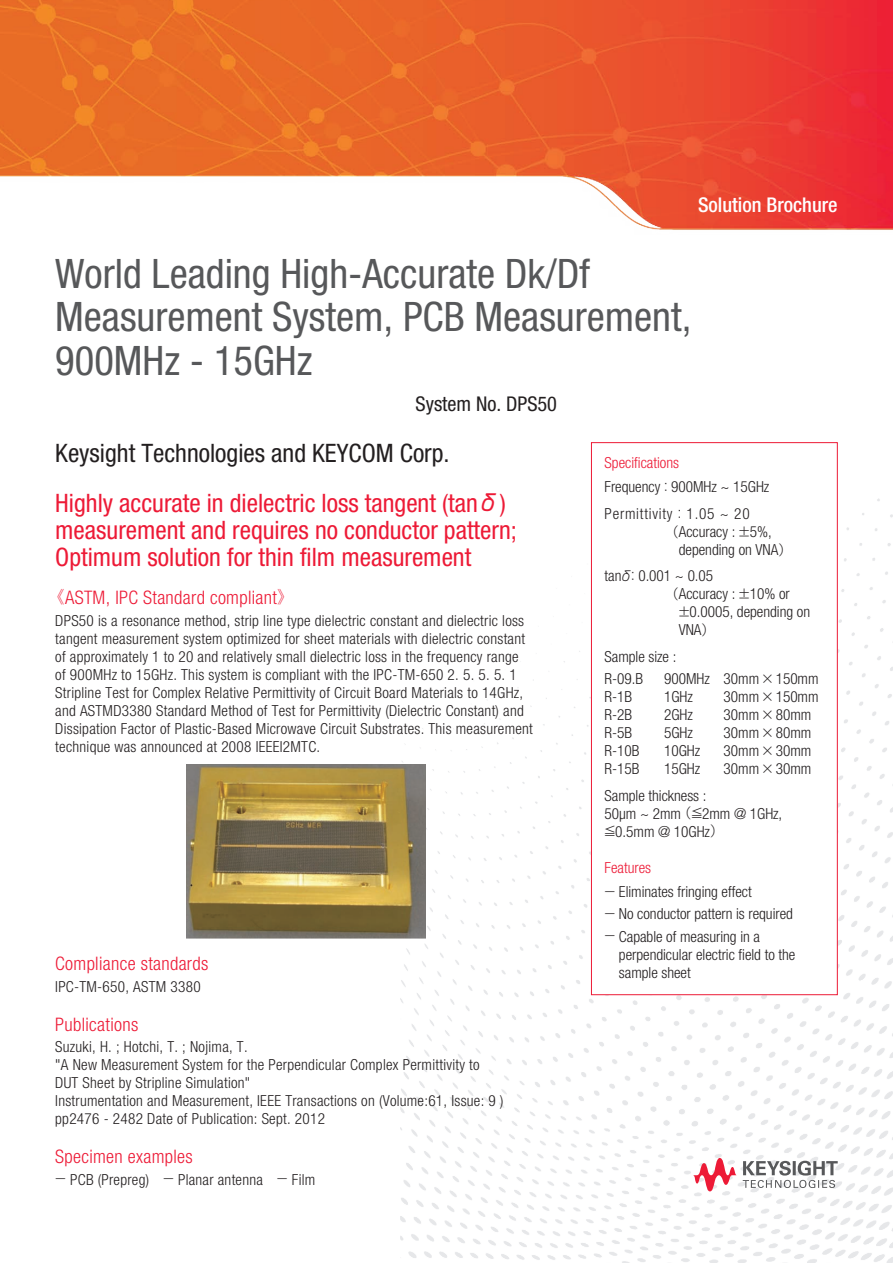
<style>
.page{position:relative;width:893px;height:1263px;background:#fff}
.page>*{position:absolute;margin:0;border:0;box-sizing:border-box;transform-origin:0 0}
.t1{font:condensed 40.65px/43.5px "Helvetica Neue LT Std";color:#57585a}
.t2{font:condensed 25.5px/27px "Helvetica Neue LT Std";color:#ed1a36}
.t3{font:condensed 25.5px "Helvetica Neue LT Std";color:#231f20}
.t4{font:500 condensed 20.4px "Helvetica Neue LT Std";color:#fff}
.t5{font:condensed 20.4px "Helvetica Neue LT Std";color:#231f20}
.t6{font:300 condensed 18.6px "Helvetica Neue LT Std";letter-spacing:.02em;color:#ed1a36}
.t7{font:300 condensed 15.3px/18px "Helvetica Neue LT Std";letter-spacing:.02em;color:#231f20}
.t8{font:300 condensed 15.3px/18px "Helvetica Neue LT Std";color:#231f20}
.t9{font:300 condensed 15.3px "Helvetica Neue LT Std";letter-spacing:.05em;color:#231f20}
.s1{font-family:"Shin Go Pro";font-stretch:normal;font-size:22.5px}
.s2{font-family:"Shin Go Pro";font-stretch:normal;font-size:16.5px}
.s3{font-family:"Shin Go Pro";font-stretch:normal;font-size:13.5px}
.s4{color:#ed1a36}
</style>
<div class="page">
<img style="left:0;top:0;width:893px;height:453px">
<img style="left:400px;top:499px;width:493px;height:764px">
<div style="left:591px;top:443px;width:246px;height:552px;background:#fff"></div>
<div style="left:591px;top:442px;width:247px;height:553px;border:1px solid #ed1a36"></div>
<img style="left:187px;top:764px;width:239px;height:174px">
<svg style="left:743px;top:1161px;width:95px;height:27px"></svg>
<svg style="left:693px;top:1158px;width:44px;height:33px"></svg>
<h3 class="t4" style="left:698px;top:193px;width:141px">Solution Brochure</h3>
<h1 class="t1" style="left:55px;top:251px;width:638px">World Leading High-Accurate Dk/Df<br>Measurement System, PCB Measurement,<br>900MHz - 15GHz</h1>
<h3 class="t5" style="left:416px;top:392px;width:143px">System No. DPS50</h3>
<h2 class="t3" style="left:55px;top:438px;width:396px">Keysight Technologies and KEYCOM Corp.</h2>
<h2 class="t2" style="left:55px;top:489px;width:463px">Highly accurate in dielectric loss tangent (tan<span class="s1">δ</span>) measurement and requires no conductor pattern;<br>Optimum solution for thin film measurement</h2>
<p class="t6" style="left:48px;top:587px;width:247px"><span class="s2">《</span>ASTM, IPC Standard compliant<span class="s2">》</span></p>
<p class="t7" style="left:55px;top:611px;width:479px">DPS50 is a resonance method, strip line type dielectric constant and dielectric loss tangent measurement system optimized for sheet materials with dielectric constant of approximately 1 to 20 and relatively small dielectric loss in the frequency range<br>of 900MHz to 15GHz. This system is compliant with the IPC-TM-650 2. 5. 5. 5. 1<br>Stripline Test for Complex Relative Permittivity of Circuit Board Materials to 14GHz, and ASTMD3380 Standard Method of Test for Permittivity (Dielectric Constant) and Dissipation Factor of Plastic-Based Microwave Circuit Substrates. This measurement technique was announced at 2008 IEEEI2MTC.</p>
<p class="t6" style="left:55px;top:953px;width:155px">Compliance standards</p>
<p class="t7" style="left:55px;top:977px;width:147px">IPC-TM-650, ASTM 3380</p>
<p class="t6" style="left:55px;top:1013px;width:84px">Publications</p>
<p class="t7" style="left:55px;top:1038px;width:450px">Suzuki, H. ; Hotchi, T. ; Nojima, T.<br>"A New Measurement System for the Perpendicular Complex Permittivity to DUT Sheet by Stripline Simulation"<br>Instrumentation and Measurement, IEEE Transactions on (Volume:61, Issue: 9 ) pp2476 - 2482 Date of Publication: Sept. 2012</p>
<p class="t6" style="left:55px;top:1146px;width:139px">Specimen examples</p>
<p class="t7" style="left:54px;top:1170px;width:263px"><span class="s3">－</span> PCB (Prepreg)<span class="s3">　－</span> Planar antenna<span class="s3">　－</span> Film</p>
<p class="t8" style="left:605px;top:450px;width:166px;line-height:24.5px"><span class="s4">Specifications<br></span>Frequency <span class="s3">：</span>900MHz ~ 15GHz</p>
<p class="t9" style="left:605px;top:505px;width:147px">Permittivity <span class="s3">：</span> 1.05 ~ 20</p>
<p class="t8" style="left:605px;top:522px;width:169px"><span class="s3">　　　　　（</span> Accuracy : <span class="s3">±</span>5%,</p>
<p class="t8" style="left:679px;top:540px;width:115px">depending on VNA<span class="s3">）</span></p>
<p class="t7" style="left:605px;top:567px;width:110px">tan<span class="s3">δ：</span>0.001 ~ 0.05</p>
<p class="t8" style="left:605px;top:585px;width:187px"><span class="s3">　　　　　（</span> Accuracy : <span class="s3">±</span>10% or</p>
<p class="t8" style="left:677px;top:603px;width:134px"><span class="s3">±</span>0.0005, depending on</p>
<p class="t7" style="left:679px;top:621px;width:38px">VNA<span class="s3">）</span></p>
<p class="t8" style="left:605px;top:645px;width:73px;line-height:22.2px">Sample size :<br>R-09.B</p>
<p class="t8" style="left:664px;top:670px;width:156px">900MHz 30mm <span class="s3">×</span> 150mm</p>
<p class="t7" style="left:605px;top:688px;width:29px">R-1B</p>
<p class="t7" style="left:664px;top:688px;width:30px">1GHz</p>
<p class="t8" style="left:724px;top:688px;width:96px">30mm <span class="s3">×</span> 150mm</p>
<p class="t7" style="left:605px;top:706px;width:29px">R-2B</p>
<p class="t7" style="left:664px;top:706px;width:30px">2GHz</p>
<p class="t8" style="left:724px;top:706px;width:89px">30mm <span class="s3">×</span> 80mm</p>
<p class="t7" style="left:605px;top:724px;width:29px">R-5B</p>
<p class="t7" style="left:664px;top:724px;width:30px">5GHz</p>
<p class="t8" style="left:724px;top:724px;width:89px">30mm <span class="s3">×</span> 80mm</p>
<p class="t7" style="left:605px;top:742px;width:36px">R-10B</p>
<p class="t7" style="left:664px;top:742px;width:38px">10GHz</p>
<p class="t8" style="left:724px;top:742px;width:89px">30mm <span class="s3">×</span> 30mm</p>
<p class="t7" style="left:605px;top:760px;width:36px">R-15B</p>
<p class="t7" style="left:664px;top:760px;width:38px">15GHz</p>
<p class="t8" style="left:724px;top:760px;width:89px">30mm <span class="s3">×</span> 30mm</p>
<p class="t8" style="left:603px;top:786px;width:181px">Sample thickness :<br>50µm ~ 2mm <span class="s3">（≦</span>2mm @ 1GHz, <span class="s3">≦</span>0.5mm @ 10GHz<span class="s3">）</span></p>
<p class="t8" style="left:603px;top:855px;width:150px;line-height:24.5px"><span class="s4">Features<br></span><span class="s3">－</span> Eliminates fringing effect</p>
<p class="t8" style="left:603px;top:903px;width:191px;line-height:22.2px"><span class="s3">－</span> No conductor pattern is required<span class="s3">－</span> Capable of measuring in a</p>
<p class="t8" style="left:619px;top:945px;width:178px">perpendicular electric field to the sample sheet</p>
</div>
